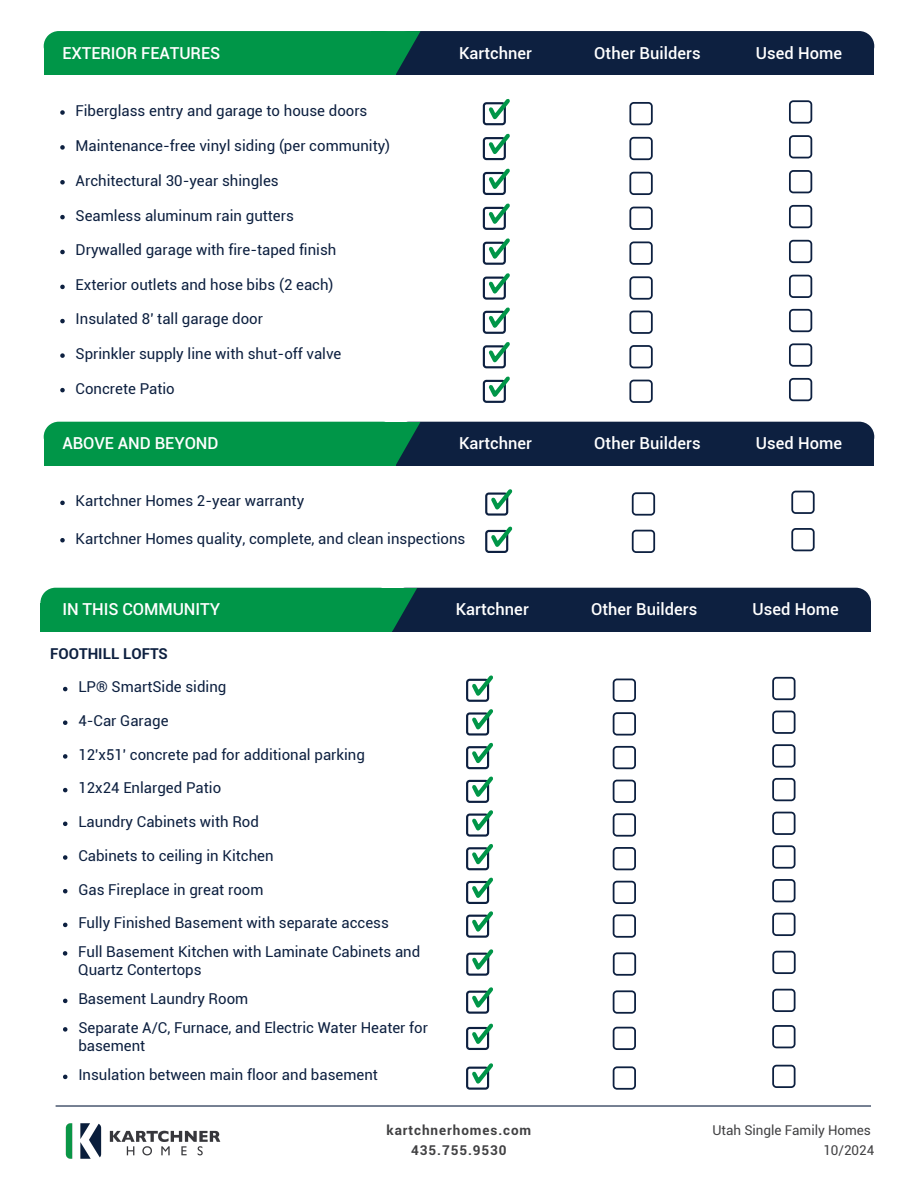
<style>
.page{position:relative;width:918px;height:1188px;background:#fff}
.page>*{position:absolute;margin:0;border:0;box-sizing:border-box;transform-origin:0 0}
.t1{font:500 16.5px "Roboto";letter-spacing:.005em;color:#fff}
.t2{font:15px/18px "Roboto";color:#0d2040}
.t3{font:700 15px "Roboto";color:#0d2040}
.t4{font:700 13.5px/20.2px "Roboto";letter-spacing:.07em;color:#414143;text-align:center}
.t5{font:13.5px "Roboto";letter-spacing:-.005em;color:#414143}
</style>
<div class="page">
<svg style="left:44px;top:31px;width:830px;height:44px;background:#0b3a42"></svg>
<div style="left:44px;top:46px;width:352px;height:29px;background:#009648"></div>
<svg style="left:44px;top:422px;width:830px;height:43px;background:#0a3b42"></svg>
<div style="left:44px;top:437px;width:352px;height:28px;background:#009648"></div>
<svg style="left:40px;top:588px;width:831px;height:43px;background:#0b3b42"></svg>
<div style="left:40px;top:603px;width:352px;height:28px;background:#009648"></div>
<svg style="left:60px;top:110px;width:5px;height:5px"></svg>
<svg style="left:483px;top:99px;width:27px;height:26px"></svg>
<svg style="left:629px;top:102px;width:24px;height:23px"></svg>
<svg style="left:789px;top:100px;width:23px;height:24px"></svg>
<svg style="left:60px;top:388px;width:5px;height:4px"></svg>
<svg style="left:483px;top:376px;width:27px;height:27px"></svg>
<svg style="left:629px;top:380px;width:24px;height:23px"></svg>
<svg style="left:789px;top:378px;width:23px;height:23px"></svg>
<svg style="left:60px;top:145px;width:5px;height:5px"></svg>
<svg style="left:483px;top:134px;width:27px;height:26px"></svg>
<svg style="left:629px;top:137px;width:24px;height:23px"></svg>
<svg style="left:789px;top:135px;width:23px;height:23px"></svg>
<svg style="left:60px;top:180px;width:5px;height:5px"></svg>
<svg style="left:483px;top:168px;width:27px;height:27px"></svg>
<svg style="left:629px;top:172px;width:24px;height:23px"></svg>
<svg style="left:789px;top:170px;width:23px;height:23px"></svg>
<svg style="left:60px;top:215px;width:5px;height:4px"></svg>
<svg style="left:483px;top:203px;width:27px;height:27px"></svg>
<svg style="left:629px;top:207px;width:24px;height:23px"></svg>
<svg style="left:789px;top:205px;width:23px;height:23px"></svg>
<svg style="left:60px;top:250px;width:5px;height:4px"></svg>
<svg style="left:483px;top:238px;width:27px;height:27px"></svg>
<svg style="left:629px;top:241px;width:24px;height:24px"></svg>
<svg style="left:789px;top:240px;width:23px;height:23px"></svg>
<svg style="left:60px;top:285px;width:5px;height:4px"></svg>
<svg style="left:483px;top:273px;width:27px;height:27px"></svg>
<svg style="left:629px;top:276px;width:24px;height:24px"></svg>
<svg style="left:789px;top:275px;width:23px;height:23px"></svg>
<svg style="left:60px;top:353px;width:5px;height:5px"></svg>
<svg style="left:483px;top:342px;width:27px;height:26px"></svg>
<svg style="left:629px;top:345px;width:24px;height:23px"></svg>
<svg style="left:789px;top:343px;width:23px;height:24px"></svg>
<svg style="left:60px;top:501px;width:5px;height:4px"></svg>
<svg style="left:485px;top:489px;width:27px;height:27px"></svg>
<svg style="left:632px;top:492px;width:23px;height:24px"></svg>
<svg style="left:791px;top:491px;width:24px;height:23px"></svg>
<svg style="left:60px;top:538px;width:5px;height:4px"></svg>
<svg style="left:485px;top:526px;width:27px;height:27px"></svg>
<svg style="left:632px;top:530px;width:23px;height:23px"></svg>
<svg style="left:791px;top:528px;width:24px;height:23px"></svg>
<svg style="left:466px;top:675px;width:27px;height:27px"></svg>
<svg style="left:613px;top:679px;width:23px;height:23px"></svg>
<svg style="left:772px;top:677px;width:24px;height:23px"></svg>
<svg style="left:63px;top:687px;width:4px;height:4px"></svg>
<svg style="left:63px;top:923px;width:4px;height:4px"></svg>
<svg style="left:466px;top:911px;width:27px;height:27px"></svg>
<svg style="left:613px;top:914px;width:23px;height:24px"></svg>
<svg style="left:772px;top:913px;width:24px;height:23px"></svg>
<svg style="left:63px;top:951px;width:4px;height:5px"></svg>
<svg style="left:466px;top:949px;width:27px;height:27px"></svg>
<svg style="left:613px;top:952px;width:23px;height:24px"></svg>
<svg style="left:772px;top:951px;width:24px;height:23px"></svg>
<hr style="left:56px;top:1105px;width:815px;height:2px;background:#0d2040">
<img style="left:65px;top:1123px;width:156px;height:36px">
<svg style="left:60px;top:319px;width:5px;height:4px"></svg>
<svg style="left:483px;top:307px;width:27px;height:27px"></svg>
<svg style="left:629px;top:311px;width:24px;height:23px"></svg>
<svg style="left:789px;top:309px;width:23px;height:23px"></svg>
<svg style="left:63px;top:999px;width:4px;height:4px"></svg>
<svg style="left:466px;top:987px;width:27px;height:27px"></svg>
<svg style="left:613px;top:990px;width:23px;height:24px"></svg>
<svg style="left:772px;top:989px;width:24px;height:23px"></svg>
<svg style="left:63px;top:720px;width:4px;height:5px"></svg>
<svg style="left:466px;top:709px;width:27px;height:27px"></svg>
<svg style="left:613px;top:712px;width:23px;height:24px"></svg>
<svg style="left:772px;top:711px;width:24px;height:23px"></svg>
<svg style="left:63px;top:754px;width:4px;height:5px"></svg>
<svg style="left:466px;top:743px;width:27px;height:26px"></svg>
<svg style="left:613px;top:746px;width:23px;height:23px"></svg>
<svg style="left:772px;top:744px;width:24px;height:24px"></svg>
<svg style="left:63px;top:1027px;width:4px;height:5px"></svg>
<svg style="left:466px;top:1023px;width:27px;height:27px"></svg>
<svg style="left:613px;top:1027px;width:23px;height:23px"></svg>
<svg style="left:772px;top:1025px;width:24px;height:23px"></svg>
<svg style="left:63px;top:1075px;width:4px;height:4px"></svg>
<svg style="left:466px;top:1063px;width:27px;height:27px"></svg>
<svg style="left:613px;top:1066px;width:23px;height:24px"></svg>
<svg style="left:772px;top:1065px;width:24px;height:23px"></svg>
<svg style="left:63px;top:822px;width:4px;height:4px"></svg>
<svg style="left:466px;top:810px;width:27px;height:27px"></svg>
<svg style="left:613px;top:813px;width:23px;height:24px"></svg>
<svg style="left:772px;top:812px;width:24px;height:23px"></svg>
<svg style="left:63px;top:855px;width:4px;height:5px"></svg>
<svg style="left:466px;top:844px;width:27px;height:26px"></svg>
<svg style="left:613px;top:847px;width:23px;height:23px"></svg>
<svg style="left:772px;top:845px;width:24px;height:24px"></svg>
<svg style="left:63px;top:788px;width:4px;height:4px"></svg>
<svg style="left:466px;top:776px;width:27px;height:27px"></svg>
<svg style="left:613px;top:780px;width:23px;height:23px"></svg>
<svg style="left:772px;top:778px;width:24px;height:23px"></svg>
<svg style="left:63px;top:889px;width:4px;height:4px"></svg>
<svg style="left:466px;top:877px;width:27px;height:27px"></svg>
<svg style="left:613px;top:881px;width:23px;height:23px"></svg>
<svg style="left:772px;top:879px;width:24px;height:23px"></svg>
<h1 class="t1" style="left:62px;top:43px;width:159px">EXTERIOR FEATURES</h1>
<h2 class="t1" style="left:459px;top:44px;width:75px">Kartchner</h2>
<h2 class="t1" style="left:594px;top:44px;width:108px">Other Builders</h2>
<h2 class="t1" style="left:756px;top:44px;width:88px">Used Home</h2>
<p class="t2" style="left:76px;top:102px;width:293px">Fiberglass entry and garage to house doors</p>
<p class="t2" style="left:76px;top:137px;width:316px">Maintenance-free vinyl siding (per community)</p>
<p class="t2" style="left:76px;top:172px;width:205px">Architectural 30-year shingles</p>
<p class="t2" style="left:76px;top:206px;width:220px">Seamless aluminum rain gutters</p>
<p class="t2" style="left:76px;top:241px;width:262px">Drywalled garage with fire-taped finish</p>
<p class="t2" style="left:76px;top:276px;width:260px">Exterior outlets and hose bibs (2 each)</p>
<p class="t2" style="left:76px;top:310px;width:189px">Insulated 8' tall garage door</p>
<p class="t2" style="left:76px;top:345px;width:267px">Sprinkler supply line with shut-off valve</p>
<p class="t2" style="left:76px;top:379px;width:101px">Concrete Patio</p>
<p class="t1" style="left:62px;top:434px;width:158px">ABOVE AND BEYOND</p>
<p class="t1" style="left:459px;top:434px;width:75px">Kartchner</p>
<p class="t1" style="left:594px;top:434px;width:108px">Other Builders</p>
<p class="t1" style="left:756px;top:434px;width:88px">Used Home</p>
<p class="t2" style="left:76px;top:492px;width:230px">Kartchner Homes 2-year warranty</p>
<p class="t2" style="left:76px;top:529px;width:391px">Kartchner Homes quality, complete, and clean inspections</p>
<p class="t1" style="left:62px;top:600px;width:159px">IN THIS COMMUNITY</p>
<p class="t1" style="left:456px;top:600px;width:75px">Kartchner</p>
<p class="t1" style="left:591px;top:600px;width:108px">Other Builders</p>
<p class="t1" style="left:753px;top:600px;width:88px">Used Home</p>
<p class="t3" style="left:50px;top:645px;width:119px">FOOTHILL LOFTS</p>
<p class="t2" style="left:78px;top:678px;width:150px">LP® SmartSide siding</p>
<p class="t2" style="left:78px;top:712px;width:92px">4-Car Garage</p>
<p class="t2" style="left:78px;top:746px;width:288px">12'x51' concrete pad for additional parking</p>
<p class="t2" style="left:78px;top:779px;width:144px">12x24 Enlarged Patio</p>
<p class="t2" style="left:78px;top:813px;width:182px">Laundry Cabinets with Rod</p>
<p class="t2" style="left:78px;top:847px;width:197px">Cabinets to ceiling in Kitchen</p>
<p class="t2" style="left:78px;top:880px;width:187px">Gas Fireplace in great room</p>
<p class="t2" style="left:78px;top:914px;width:312px">Fully Finished Basement with separate access</p>
<p class="t2" style="left:78px;top:943px;width:344px">Full Basement Kitchen with Laminate Cabinets and<br>Quartz Contertops</p>
<p class="t2" style="left:78px;top:990px;width:171px">Basement Laundry Room</p>
<p class="t2" style="left:78px;top:1019px;width:351px">Separate A/C, Furnace, and Electric Water Heater for basement</p>
<p class="t2" style="left:78px;top:1066px;width:301px">Insulation between main floor and basement</p>
<p class="t4" style="left:387px;top:1121px;width:146px">kartchnerhomes.com<br>435.755.9530</p>
<p class="t5" style="left:713px;top:1123px;width:160px">Utah Single Family Homes</p>
<p class="t5" style="left:823px;top:1143px;width:52px">10/2024</p>
</div>
